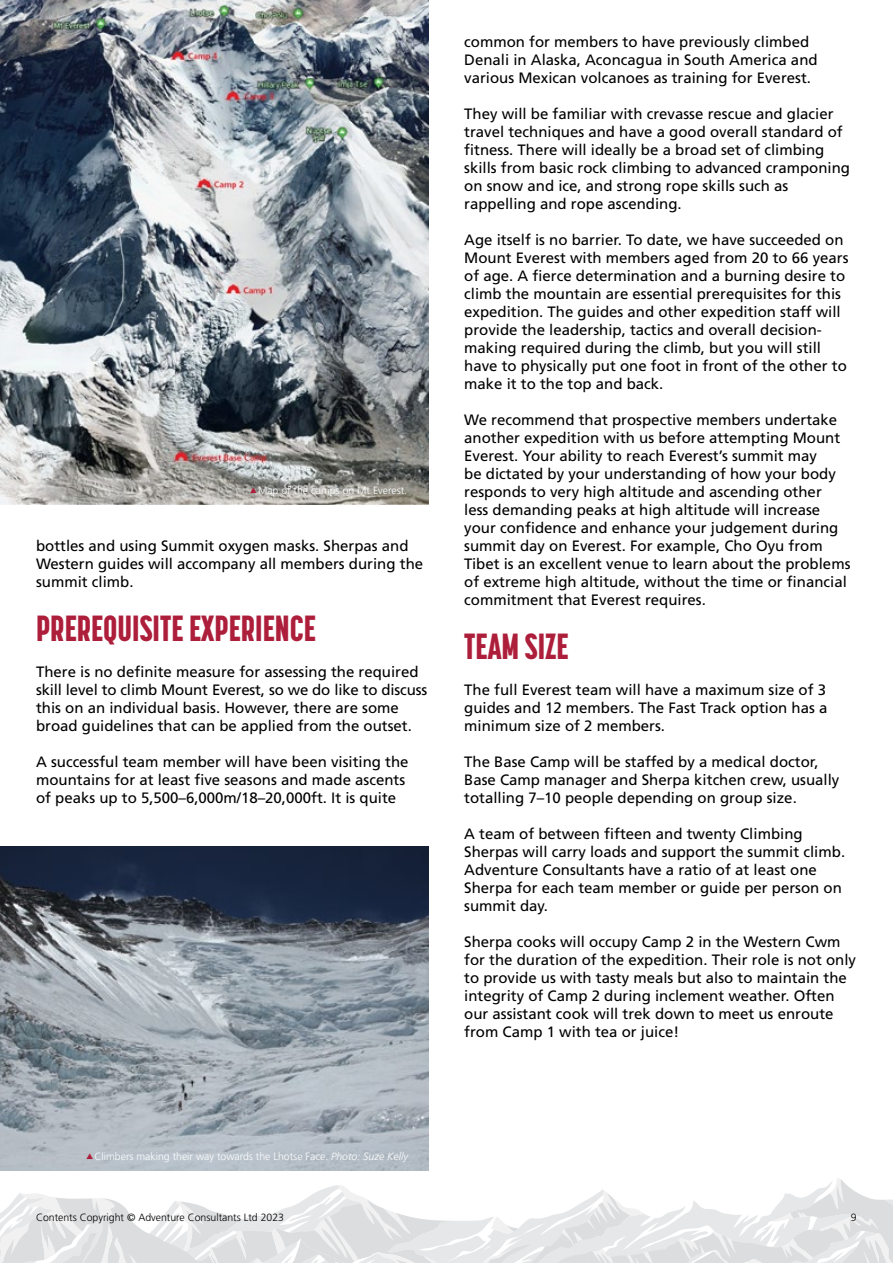
<style>
.page{position:relative;width:893px;height:1263px;background:#fff}
.page>*{position:absolute;margin:0;border:0;box-sizing:border-box;transform-origin:0 0}
.t1{font:800 36px "Korolev Compressed";color:#ad1e3b}
.t2{font:15px/18px "Frutiger LT Std";color:#000}
.t3{font:300 10.5px "Frutiger LT Std";color:#fff}
.t4{font:300 10.5px "Frutiger LT Std";color:#000}
.s1{font-style:italic}
</style>
<div class="page">
<svg style="left:0;top:1178px;width:893px;height:85px"></svg>
<img style="left:0;top:0;width:428px;height:504px">
<img style="left:0;top:846px;width:428px;height:324px">
<svg style="left:87px;top:1153px;width:6px;height:6px"></svg>
<svg style="left:250px;top:487px;width:7px;height:6px"></svg>
<p class="t3" style="left:258px;top:485px;width:151px">Map of the camps on Mt Everest.</p>
<p class="t2" style="left:36px;top:537px;width:389px">bottles and using Summit oxygen masks. Sherpas and<br>Western guides will accompany all members during the summit climb.</p>
<h1 class="t1" style="left:36px;top:608px;width:281px">PREREQUISITE EXPERIENCE</h1>
<p class="t2" style="left:36px;top:663px;width:393px">There is no definite measure for assessing the required skill level to climb Mount Everest, so we do like to discuss this on an individual basis. However, there are some broad guidelines that can be applied from the outset.</p>
<p class="t2" style="left:36px;top:753px;width:374px">A successful team member will have been visiting the mountains for at least five seasons and made ascents of peaks up to 5,500–6,000m/18–20,000ft. It is quite</p>
<p class="t2" style="left:464px;top:33px;width:355px">common for members to have previously climbed<br>Denali in Alaska, Aconcagua in South America and various Mexican volcanoes as training for Everest.</p>
<p class="t2" style="left:464px;top:105px;width:387px">They will be familiar with crevasse rescue and glacier travel techniques and have a good overall standard of fitness. There will ideally be a broad set of climbing skills from basic rock climbing to advanced cramponing on snow and ice, and strong rope skills such as rappelling and rope ascending.</p>
<p class="t2" style="left:464px;top:231px;width:386px">Age itself is no barrier. To date, we have succeeded on Mount Everest with members aged from 20 to 66 years of age. A fierce determination and a burning desire to climb the mountain are essential prerequisites for this expedition. The guides and other expedition staff will provide the leadership, tactics and overall decision&shy;making required during the climb, but you will still have to physically put one foot in front of the other to make it to the top and back.</p>
<p class="t2" style="left:464px;top:411px;width:388px">We recommend that prospective members undertake another expedition with us before attempting Mount Everest. Your ability to reach Everest’s summit may<br>be dictated by your understanding of how your body responds to very high altitude and ascending other<br>less demanding peaks at high altitude will increase your confidence and enhance your judgement during summit day on Everest. For example, Cho Oyu from Tibet is an excellent venue to learn about the problems of extreme high altitude, without the time or financial commitment that Everest requires.</p>
<h1 class="t1" style="left:464px;top:626px;width:106px">TEAM SIZE</h1>
<p class="t2" style="left:464px;top:681px;width:365px;text-align:justify">The full Everest team will have a maximum size of 3 guides and 12 members. The Fast Track option has a minimum size of 2 members.</p>
<p class="t2" style="left:464px;top:753px;width:377px">The Base Camp will be staffed by a medical doctor,<br>Base Camp manager and Sherpa kitchen crew, usually totalling 7–10 people depending on group size.</p>
<p class="t2" style="left:464px;top:825px;width:382px">A team of between fifteen and twenty Climbing Sherpas will carry loads and support the summit climb.<br>Adventure Consultants have a ratio of at least one Sherpa for each team member or guide per person on summit day.</p>
<p class="t2" style="left:464px;top:933px;width:393px">Sherpa cooks will occupy Camp 2 in the Western Cwm for the duration of the expedition. Their role is not only to provide us with tasty meals but also to maintain the integrity of Camp 2 during inclement weather. Often our assistant cook will trek down to meet us enroute from Camp 1 with tea or juice!</p>
<p class="t3" style="left:94px;top:1151px;width:315px">Climbers making their way towards the Lhotse Face. <span class="s1">Photo: Suze Kelly</span></p>
<p class="t4" style="left:36px;top:1211px;width:250px">Contents Copyright © Adventure Consultants Ltd 2023</p>
<p class="t4" style="left:851px;top:1211px;width:7px">9</p>
</div>
